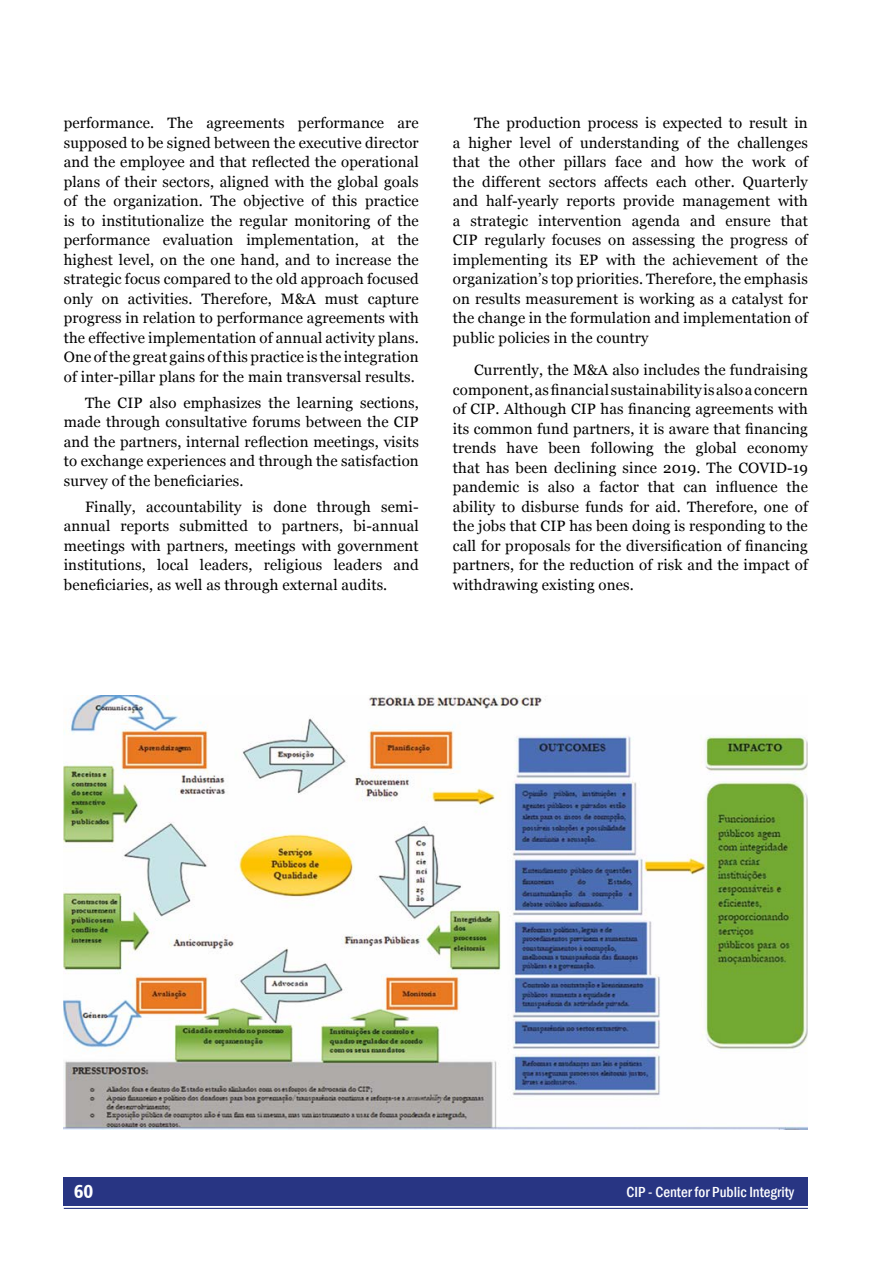
<style>
.page{position:relative;width:893px;height:1263px;background:#fff}
.page>*{position:absolute;margin:0;border:0;box-sizing:border-box;transform-origin:0 0}
.t1{font:18.75px "Humanist 777 BT Black Condensed B";color:#fff}
.t2{font:15px/19.5px "Georgia";letter-spacing:.01em;color:#000;text-align:justify}
.t3{font:500 condensed 15px "Franklin Gothic";color:#fff}
</style>
<div class="page">
<div style="left:64px;top:1177px;width:744px;height:28px;background:#283583"></div>
<hr style="left:64px;top:1208px;width:744px;height:1px;background:#283583">
<img style="left:64px;top:695px;width:744px;height:434px">
<p class="t2" style="left:64px;top:114px;width:357px">performance. The agreements performance are supposed to be signed between the executive director and the employee and that reflected the operational plans of their sectors, aligned with the global goals of the organization. The objective of this practice is to institutionalize the regular monitoring of the performance evaluation implementation, at the highest level, on the one hand, and to increase the strategic focus compared to the old approach focused only on activities. Therefore, M&amp;A must capture progress in relation to performance agreements with the effective implementation of annual activity plans.<br>One of the great gains of this practice is the integration of inter-pillar plans for the main transversal results.</p>
<p class="t2" style="left:64px;top:393px;width:357px;text-indent:21px">The CIP also emphasizes the learning sections, made through consultative forums between the CIP and the partners, internal reflection meetings, visits to exchange experiences and through the satisfaction survey of the beneficiaries.</p>
<p class="t2" style="left:64px;top:497px;width:357px;text-indent:21px">Finally, accountability is done through semi&shy;annual reports submitted to partners, bi-annual meetings with partners, meetings with government institutions, local leaders, religious leaders and beneficiaries, as well as through external audits.</p>
<p class="t2" style="left:453px;top:114px;width:357px;text-indent:21px">The production process is expected to result in a higher level of understanding of the challenges that the other pillars face and how the work of the different sectors affects each other. Quarterly and half-yearly reports provide management with a strategic intervention agenda and ensure that CIP regularly focuses on assessing the progress of implementing its EP with the achievement of the organization’s top priorities. Therefore, the emphasis on results measurement is working as a catalyst for the change in the formulation and implementation of public policies in the country</p>
<p class="t2" style="left:453px;top:360px;width:357px;text-indent:21px">Currently, the M&amp;A also includes the fundraising component, as financial sustainability is also a concern of CIP. Although CIP has financing agreements with its common fund partners, it is aware that financing trends have been following the global economy that has been declining since 2019. The COVID-19 pandemic is also a factor that can influence the ability to disburse funds for aid. Therefore, one of the jobs that CIP has been doing is responding to the call for proposals for the diversification of financing partners, for the reduction of risk and the impact of withdrawing existing ones.</p>
<p class="t1" style="left:74px;top:1180px;width:21px">60</p>
<p class="t3" style="left:627px;top:1182px;width:169px">CIP - Center for Public Integrity</p>
</div>
